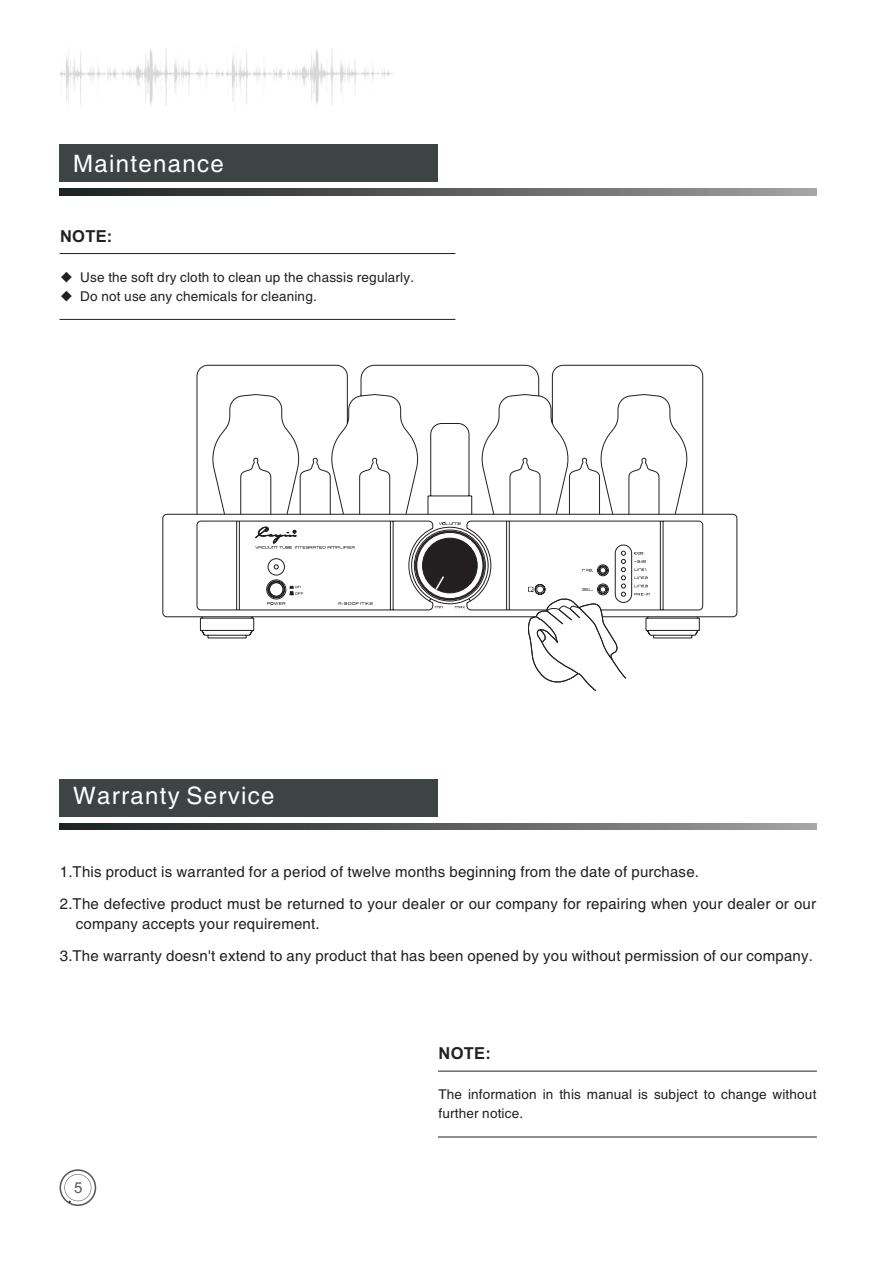
<style>
.page{position:relative;width:893px;height:1263px;background:#fff}
.page>*{position:absolute;margin:0;border:0;box-sizing:border-box;transform-origin:0 0}
.t1{font:24px "Helvetica";letter-spacing:.055em;color:#fff}
.t2{font:700 16.5px "Helvetica";letter-spacing:.015em;color:#231f20}
.t3{font:15px/31.2px "Helvetica";letter-spacing:.015em;color:#231f20}
.t4{font:15px "Arial";color:#57585a}
.t5{font:13.5px/18.8px "Helvetica";letter-spacing:.015em;color:#231f20}
.t6{font:13.5px "Sim Sun";color:#231f20}
.s1{font-family:"Sim Sun"}
</style>
<div class="page">
<img style="left:60px;top:48px;width:333px;height:58px">
<div style="left:60px;top:779px;width:378px;height:38px;background:#3c4444"></div>
<svg style="left:60px;top:823px;width:756px;height:7px;background:#5c5e5d"></svg>
<div style="left:60px;top:144px;width:378px;height:38px;background:#3c4444"></div>
<svg style="left:60px;top:189px;width:756px;height:6px;background:#5c5e5d"></svg>
<svg style="left:60px;top:1169px;width:36px;height:37px"></svg>
<hr style="left:60px;top:253px;width:395px;height:1px;background:#231f20">
<hr style="left:60px;top:319px;width:395px;height:1px;background:#231f20">
<hr style="left:438px;top:1071px;width:379px;height:1px;background:#231f20">
<hr style="left:438px;top:1136px;width:379px;height:1px;background:#231f20">
<svg style="left:162px;top:513px;width:576px;height:105px"></svg>
<svg style="left:196px;top:364px;width:508px;height:151px"></svg>
<svg style="left:196px;top:520px;width:508px;height:171px"></svg>
<h1 class="t1" style="left:73px;top:154px;width:152px">Maintenance</h1>
<p class="t2" style="left:60px;top:230px;width:54px">NOTE:</p>
<p class="t6" style="left:60px;top:270px;width:15px">◆</p>
<p class="t5" style="left:60px;top:288px;width:258px"><span class="s1">◆</span> Do not use any chemicals for cleaning.</p>
<p class="t5" style="left:80px;top:269px;width:335px">Use the soft dry cloth to clean up the chassis regularly.</p>
<h1 class="t1" style="left:73px;top:787px;width:203px">Warranty Service</h1>
<p class="t3" style="left:60px;top:858px;width:758px">1.This product is warranted for a period of twelve months beginning from the date of purchase.<br>2.The defective product must be returned to your dealer or our company for repairing when your dealer or our</p>
<p class="t3" style="left:60px;top:910px;width:755px;text-indent:16px">company accepts your requirement.<br>3.The warranty doesn't extend to any product that has been opened by you without permission of our company.</p>
<p class="t2" style="left:439px;top:1047px;width:54px">NOTE:</p>
<p class="t4" style="left:74px;top:1182px;width:10px">5</p>
<p class="t5" style="left:438px;top:1086px;width:379px">The information in this manual is subject to change without further notice.</p>
</div>
